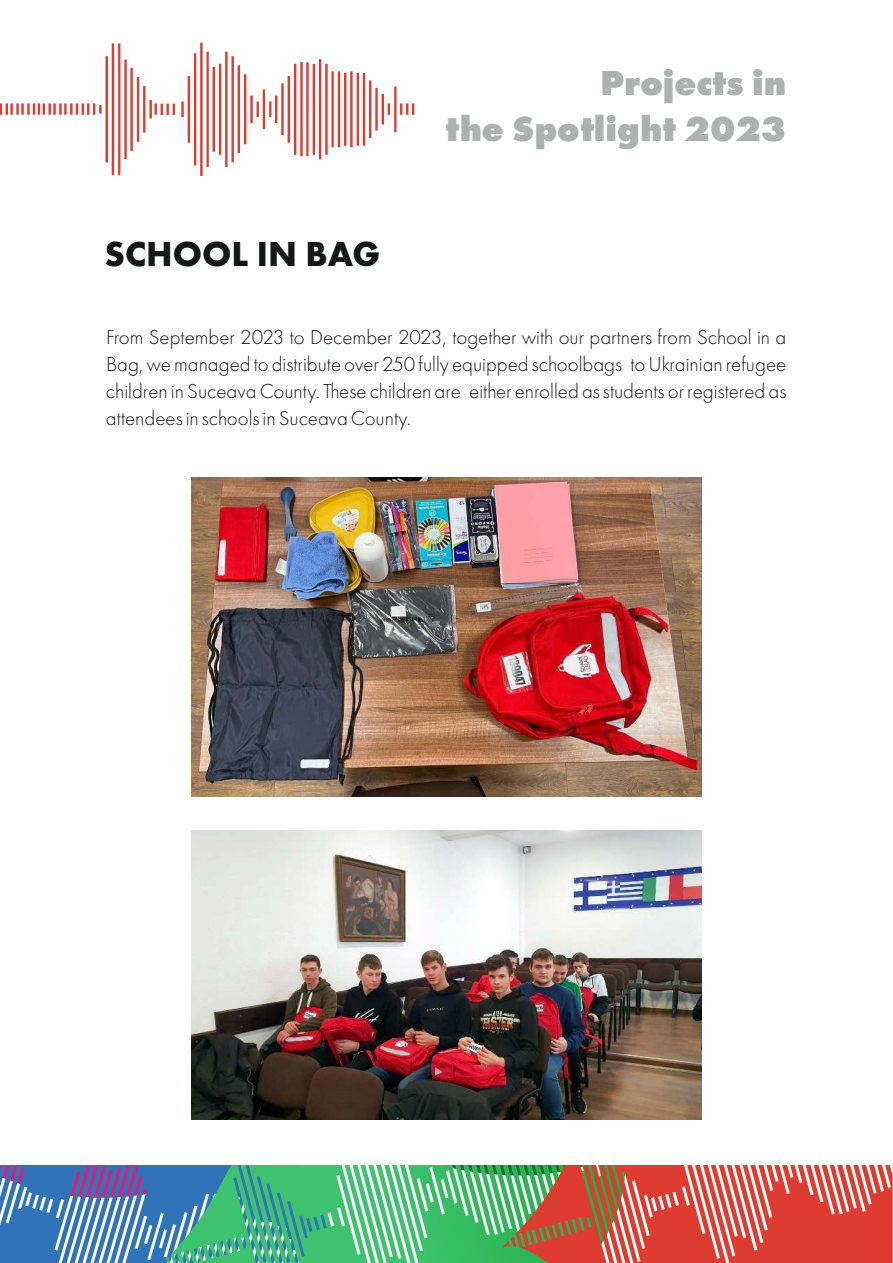
<style>
.page{position:relative;width:893px;height:1263px;background:#fff}
.page>*{position:absolute;margin:0;border:0;box-sizing:border-box;transform-origin:0 0}
.t1{font:800 36px/46.2px "Futura PT";color:#afb0b0;text-align:right}
.t2{font:700 36px "Futura PT";color:#151616}
.t3{font:300 21px/26.8px "Futura PT";color:#151616;text-align:justify}
</style>
<div class="page">
<svg style="left:0;top:1165px;width:893px;height:98px;background:#8d8d7d"></svg>
<hr style="left:112px;top:43px;width:2px;height:132px;background:#de3b31">
<hr style="left:118px;top:43px;width:2px;height:132px;background:#de3b31">
<hr style="left:106px;top:56px;width:2px;height:107px;background:#de3b31">
<hr style="left:200px;top:43px;width:3px;height:133px;background:#de3b31">
<hr style="left:124px;top:60px;width:3px;height:99px;background:#de3b31">
<hr style="left:225px;top:52px;width:3px;height:115px;background:#de3b31">
<hr style="left:206px;top:52px;width:3px;height:115px;background:#de3b31">
<hr style="left:194px;top:53px;width:2px;height:112px;background:#de3b31">
<hr style="left:130px;top:68px;width:3px;height:83px;background:#de3b31">
<hr style="left:231px;top:56px;width:3px;height:106px;background:#de3b31">
<hr style="left:319px;top:59px;width:2px;height:100px;background:#de3b31">
<hr style="left:300px;top:62px;width:3px;height:94px;background:#de3b31">
<hr style="left:306px;top:62px;width:3px;height:94px;background:#de3b31">
<hr style="left:219px;top:64px;width:2px;height:91px;background:#de3b31">
<hr style="left:313px;top:64px;width:2px;height:91px;background:#de3b31">
<hr style="left:325px;top:64px;width:3px;height:91px;background:#de3b31">
<hr style="left:294px;top:64px;width:2px;height:91px;background:#de3b31">
<hr style="left:238px;top:65px;width:2px;height:88px;background:#de3b31">
<hr style="left:213px;top:67px;width:2px;height:85px;background:#de3b31">
<hr style="left:137px;top:77px;width:2px;height:65px;background:#de3b31">
<hr style="left:331px;top:71px;width:3px;height:76px;background:#de3b31">
<hr style="left:350px;top:71px;width:3px;height:76px;background:#de3b31">
<hr style="left:338px;top:71px;width:2px;height:76px;background:#de3b31">
<hr style="left:363px;top:73px;width:2px;height:73px;background:#de3b31">
<hr style="left:357px;top:73px;width:2px;height:73px;background:#de3b31">
<hr style="left:344px;top:73px;width:2px;height:73px;background:#de3b31">
<hr style="left:244px;top:74px;width:2px;height:70px;background:#de3b31">
<hr style="left:288px;top:76px;width:2px;height:67px;background:#de3b31">
<hr style="left:188px;top:76px;width:2px;height:67px;background:#de3b31">
<hr style="left:143px;top:86px;width:2px;height:47px;background:#de3b31">
<hr style="left:369px;top:80px;width:2px;height:58px;background:#de3b31">
<hr style="left:281px;top:83px;width:3px;height:52px;background:#de3b31">
<hr style="left:394px;top:86px;width:2px;height:46px;background:#de3b31">
<hr style="left:375px;top:88px;width:3px;height:43px;background:#de3b31">
<hr style="left:263px;top:89px;width:2px;height:40px;background:#de3b31">
<hr style="left:382px;top:94px;width:2px;height:31px;background:#de3b31">
<hr style="left:275px;top:95px;width:2px;height:28px;background:#de3b31">
<hr style="left:250px;top:95px;width:3px;height:28px;background:#de3b31">
<hr style="left:149px;top:100px;width:3px;height:19px;background:#de3b31">
<svg style="left:155px;top:103px;width:20px;height:12px"></svg>
<svg style="left:400px;top:103px;width:14px;height:12px"></svg>
<hr style="left:181px;top:101px;width:3px;height:16px;background:#de3b31">
<svg style="left:257px;top:101px;width:2px;height:16px"></svg>
<svg style="left:269px;top:101px;width:2px;height:16px"></svg>
<svg style="left:388px;top:103px;width:2px;height:12px"></svg>
<svg style="left:0;top:103px;width:102px;height:12px"></svg>
<img style="left:191px;top:477px;width:510px;height:319px">
<img style="left:191px;top:830px;width:510px;height:289px">
<h1 class="t2" style="left:105px;top:238px;width:277px">SCHOOL IN BAG</h1>
<h1 class="t1" style="left:446px;top:62px;width:342px">Projects in<br>the Spotlight 2023</h1>
<p class="t3" style="left:106px;top:325px;width:682px">From September 2023 to December 2023, together with our partners from School in a Bag, we managed to distribute over 250 fully equipped schoolbags to Ukrainian refugee children in Suceava County. These children are either enrolled as students or registered as attendees in schools in Suceava County.</p>
</div>
